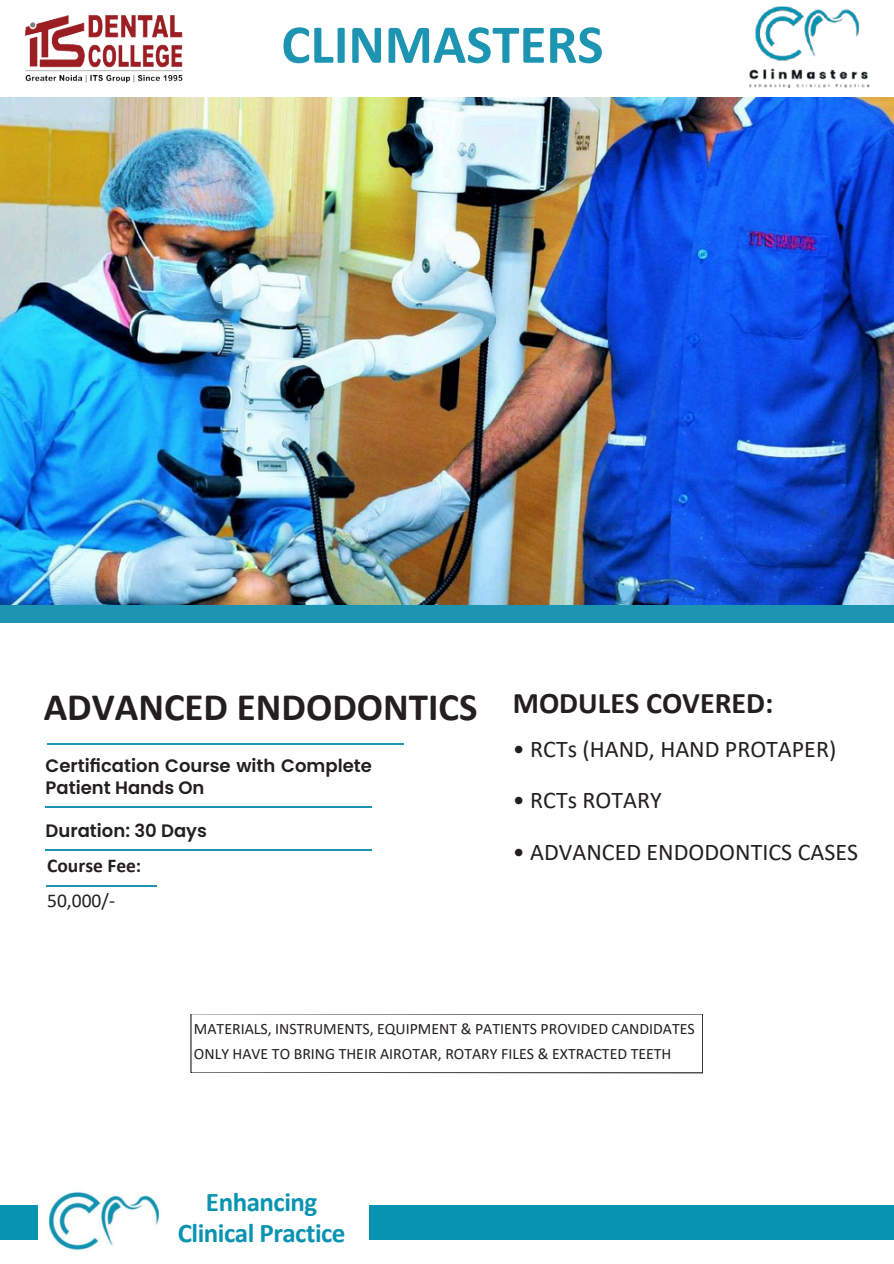
<style>
.page{position:relative;width:894px;height:1264px;background:#fff}
.page>*{position:absolute;margin:0;border:0;box-sizing:border-box;transform-origin:0 0}
.t1{font:700 55.05px "Calibri";color:#1c94b2}
.t2{font:700 47.55px "Poppins";color:#1c94b2}
.t3{font:700 38.85px "Calibri";color:#231f20}
.t4{font:700 30px "Calibri";color:#231f20}
.t5{font:700 27px/31.5px "Calibri";letter-spacing:-.015em;color:#0993b2;text-align:center}
.t6{font:24px "Calibri";color:#231f20}
.t7{font:700 19.5px "Calibri";color:#231f20}
.t8{font:19.5px "Calibri";color:#231f20}
.t9{font:600 18px/21.3px "Poppins";color:#231f20}
.t10{font:15.9px/25px "Calibri";color:#231f20}
</style>
<div class="page">
<div style="left:0;top:594px;width:893px;height:28px;background:#1c94b2"></div>
<img style="left:0;top:97px;width:893px;height:507px">
<img style="left:24px;top:15px;width:159px;height:68px">
<img style="left:749px;top:6px;width:121px;height:82px">
<div style="left:0;top:1205px;width:893px;height:34px;background:#0993b2"></div>
<div style="left:39px;top:1175px;width:329px;height:88px;background:#fff"></div>
<img style="left:48px;top:1191px;width:112px;height:60px">
<hr style="left:47px;top:743px;width:356px;height:2px;background:#1c94b2">
<hr style="left:46px;top:805px;width:326px;height:2px;background:#1c94b2">
<hr style="left:46px;top:848px;width:326px;height:2px;background:#1c94b2">
<hr style="left:47px;top:884px;width:110px;height:2px;background:#1c94b2">
<svg style="left:190px;top:1014px;width:513px;height:59px"></svg>
<p class="t1" style="left:281px;top:21px;width:323px">CLINMASTERS</p>
<p class="t2" style="left:281px;top:13px;width:332px">CLINMASTERS</p>
<h1 class="t3" style="left:44px;top:690px;width:435px">ADVANCED ENDODONTICS</h1>
<h2 class="t9" style="left:46px;top:755px;width:327px">Certification Course with Complete<br>Patient Hands On</h2>
<p class="t9" style="left:46px;top:819px;width:163px">Duration: 30 Days</p>
<h3 class="t7" style="left:47px;top:857px;width:96px">Course Fee:</h3>
<p class="t8" style="left:47px;top:892px;width:69px">50,000/-</p>
<p class="t4" style="left:512px;top:690px;width:262px">MODULES COVERED:</p>
<p class="t6" style="left:512px;top:738px;width:325px">• RCTs (HAND, HAND PROTAPER)</p>
<p class="t6" style="left:512px;top:790px;width:150px">• RCTs ROTARY</p>
<p class="t6" style="left:512px;top:842px;width:347px">• ADVANCED ENDODONTICS CASES</p>
<p class="t10" style="left:194px;top:1017px;width:502px">MATERIALS, INSTRUMENTS, EQUIPMENT &amp; PATIENTS PROVIDED CANDIDATES<br>ONLY HAVE TO BRING THEIR AIROTAR, ROTARY FILES &amp; EXTRACTED TEETH</p>
<p class="t5" style="left:178px;top:1187px;width:169px">Enhancing<br>Clinical Practice</p>
</div>
